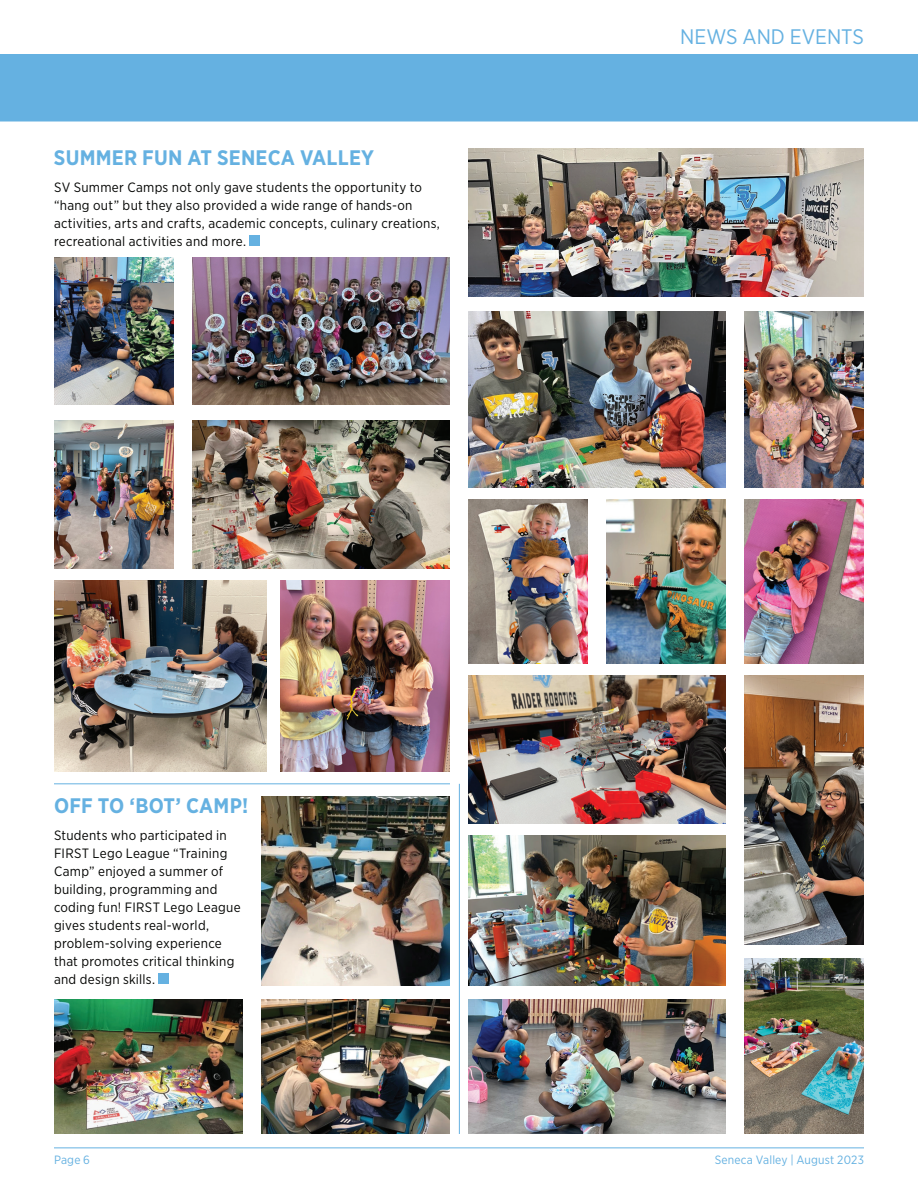
<style>
.page{position:relative;width:918px;height:1188px;background:#fff}
.page>*{position:absolute;margin:0;border:0;box-sizing:border-box;transform-origin:0 0}
.t1{font:700 21px "Gotham Narrow";letter-spacing:.01em;color:#65b1e1}
.t2{font:21px "Gotham Narrow";color:#65b1e1}
.t3{font:13.5px/18px "Gotham Narrow";letter-spacing:.02em;color:#040503}
.t4{font:12px "Gotham Narrow";letter-spacing:.015em;color:#65b1e1}
</style>
<div class="page">
<hr style="left:54px;top:1148px;width:810px;height:1px;background:#65b1e1">
<div style="left:0;top:54px;width:918px;height:68px;background:#65b1e1"></div>
<div style="left:250px;top:235px;width:10px;height:11px;background:#65b1e1"></div>
<hr style="left:459px;top:784px;width:1px;height:350px;background:#65b1e1">
<div style="left:159px;top:973px;width:10px;height:11px;background:#65b1e1"></div>
<img style="left:54px;top:999px;width:189px;height:135px">
<img style="left:261px;top:999px;width:189px;height:135px">
<img style="left:261px;top:796px;width:189px;height:189px">
<hr style="left:54px;top:783px;width:396px;height:1px;background:#65b1e1">
<img style="left:606px;top:499px;width:120px;height:164px">
<img style="left:468px;top:148px;width:396px;height:149px">
<img style="left:468px;top:835px;width:258px;height:150px">
<img style="left:54px;top:257px;width:120px;height:148px">
<img style="left:192px;top:420px;width:258px;height:148px">
<img style="left:468px;top:311px;width:258px;height:176px">
<img style="left:744px;top:311px;width:120px;height:176px">
<img style="left:744px;top:499px;width:120px;height:164px">
<img style="left:281px;top:580px;width:169px;height:191px">
<img style="left:468px;top:499px;width:120px;height:164px">
<img style="left:744px;top:959px;width:120px;height:175px">
<img style="left:54px;top:420px;width:120px;height:148px">
<img style="left:192px;top:257px;width:258px;height:148px">
<img style="left:468px;top:999px;width:258px;height:135px">
<img style="left:54px;top:580px;width:213px;height:191px">
<img style="left:468px;top:676px;width:258px;height:148px">
<img style="left:744px;top:676px;width:120px;height:268px">
<h1 class="t1" style="left:54px;top:144px;width:322px">SUMMER FUN AT SENECA VALLEY</h1>
<p class="t3" style="left:54px;top:178px;width:387px">SV Summer Camps not only gave students the opportunity to “hang out” but they also provided a wide range of hands-on activities, arts and crafts, academic concepts, culinary creations, recreational activities and more.</p>
<h1 class="t1" style="left:54px;top:792px;width:196px">OFF TO ‘BOT’ CAMP!</h1>
<p class="t3" style="left:54px;top:826px;width:188px">Students who participated in<br>FIRST Lego League “Training<br>Camp” enjoyed a summer of building, programming and coding fun! FIRST Lego League gives students real-world, problem-solving experience that promotes critical thinking and design skills.</p>
<h1 class="t2" style="left:680px;top:23px;width:185px">NEWS AND EVENTS</h1>
<p class="t4" style="left:54px;top:1153px;width:38px">Page 6</p>
<p class="t4" style="left:715px;top:1153px;width:151px">Seneca Valley | August 2023</p>
</div>
